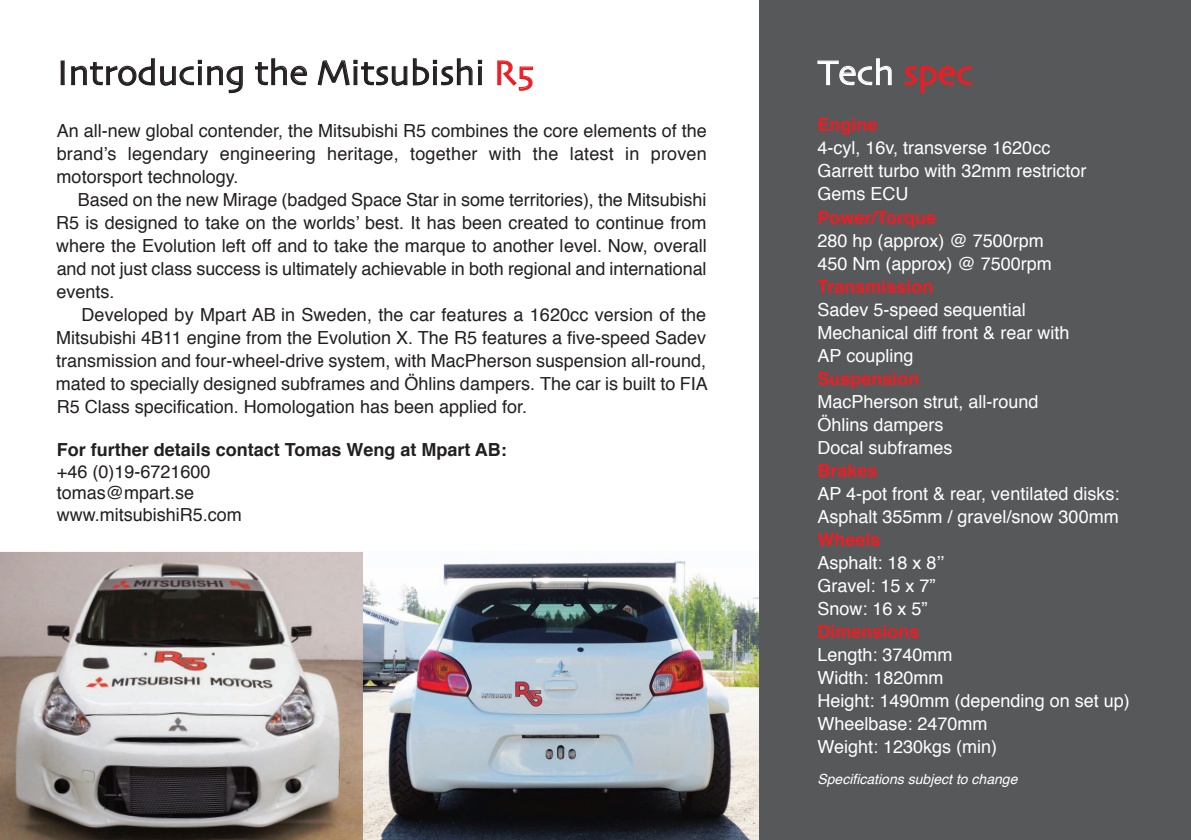
<style>
.page{position:relative;width:1191px;height:840px;background:#fff}
.page>*{position:absolute;margin:0;border:0;box-sizing:border-box;transform-origin:0 0}
.t1{font:36px "Skia";color:#231f20}
.t2{font:36px "Skia";color:#fff}
.t3{font:18px/23px "Helvetica";color:#231f20;text-align:justify}
.t4{font:18px/23px "Helvetica";color:#fff}
.t5{font:700 18px "Helvetica";color:#ee1d23}
.t6{font:700 18px "Helvetica";color:#231f20}
.t7{font:italic 14px "Helvetica";color:#fff}
.s1{color:#ee1d23}
</style>
<div class="page">
<img style="left:0;top:551px;width:760px;height:288px">
<svg style="left:60px;top:60px;width:5px;height:26px"></svg>
<svg style="left:71px;top:58px;width:172px;height:36px"></svg>
<svg style="left:255px;top:58px;width:53px;height:28px"></svg>
<svg style="left:317px;top:58px;width:165px;height:28px"></svg>
<svg style="left:497px;top:60px;width:36px;height:31px"></svg>
<div style="left:760px;top:0;width:431px;height:839px;background:#57585a"></div>
<svg style="left:817px;top:58px;width:75px;height:28px"></svg>
<svg style="left:904px;top:65px;width:68px;height:29px"></svg>
<h1 class="t1" style="left:57px;top:57px;width:478px">Introducing the Mitsubishi <span class="s1">R5</span></h1>
<p class="t3" style="left:57px;top:120px;width:651px">An all-new global contender, the Mitsubishi R5 combines the core elements of the brand’s legendary engineering heritage, together with the latest in proven motorsport technology.</p>
<p class="t3" style="left:56px;top:189px;width:652px;text-indent:22px">Based on the new Mirage (badged Space Star in some territories), the Mitsubishi R5 is designed to take on the worlds’ best. It has been created to continue from where the Evolution left off and to take the marque to another level. Now, overall and not just class success is ultimately achievable in both regional and international events.</p>
<p class="t3" style="left:56px;top:304px;width:653px;text-indent:26px">Developed by Mpart AB in Sweden, the car features a 1620cc version of the Mitsubishi 4B11 engine from the Evolution X. The R5 features a five-speed Sadev transmission and four-wheel-drive system, with MacPherson suspension all-round, mated to specially designed subframes and Öhlins dampers. The car is built to FIA R5 Class specification. Homologation has been applied for.</p>
<p class="t6" style="left:57px;top:442px;width:451px">For further details contact Tomas Weng at Mpart AB:</p>
<p class="t3" style="left:57px;top:462px;width:187px;line-height:21.6px;text-align:left">+46 (0)19-6721600 tomas@mpart.se www.mitsubishiR5.com</p>
<h1 class="t2" style="left:818px;top:57px;width:156px">Tech <span class="s1">spec</span></h1>
<p class="t5" style="left:817px;top:117px;width:62px">Engine</p>
<p class="t4" style="left:817px;top:138px;width:271px">4-cyl, 16v, transverse 1620cc<br>Garrett turbo with 32mm restrictor<br>Gems ECU</p>
<p class="t5" style="left:817px;top:209px;width:120px">Power/Torque</p>
<p class="t4" style="left:817px;top:230px;width:236px">280 hp (approx) @ 7500rpm<br>450 Nm (approx) @ 7500rpm</p>
<p class="t5" style="left:817px;top:278px;width:118px">Transmission</p>
<p class="t4" style="left:817px;top:299px;width:253px">Sadev 5-speed sequential<br>Mechanical diff front &amp; rear with<br>AP coupling</p>
<p class="t5" style="left:817px;top:370px;width:104px">Suspension</p>
<p class="t4" style="left:817px;top:391px;width:223px">MacPherson strut, all-round<br>Öhlins dampers<br>Docal subframes</p>
<p class="t5" style="left:817px;top:462px;width:62px">Brakes</p>
<p class="t4" style="left:817px;top:483px;width:303px">AP 4-pot front &amp; rear, ventilated disks:<br>Asphalt 355mm / gravel/snow 300mm</p>
<p class="t5" style="left:817px;top:531px;width:65px">Wheels</p>
<p class="t4" style="left:817px;top:552px;width:128px">Asphalt: 18 x 8’’<br>Gravel: 15 x 7”<br>Snow: 16 x 5”</p>
<p class="t5" style="left:817px;top:623px;width:104px">Dimensions</p>
<p class="t4" style="left:817px;top:644px;width:314px">Length: 3740mm<br>Width: 1820mm<br>Height: 1490mm (depending on set up)<br>Wheelbase: 2470mm<br>Weight: 1230kgs (min)</p>
<p class="t7" style="left:817px;top:772px;width:201px">Specifications subject to change</p>
</div>
